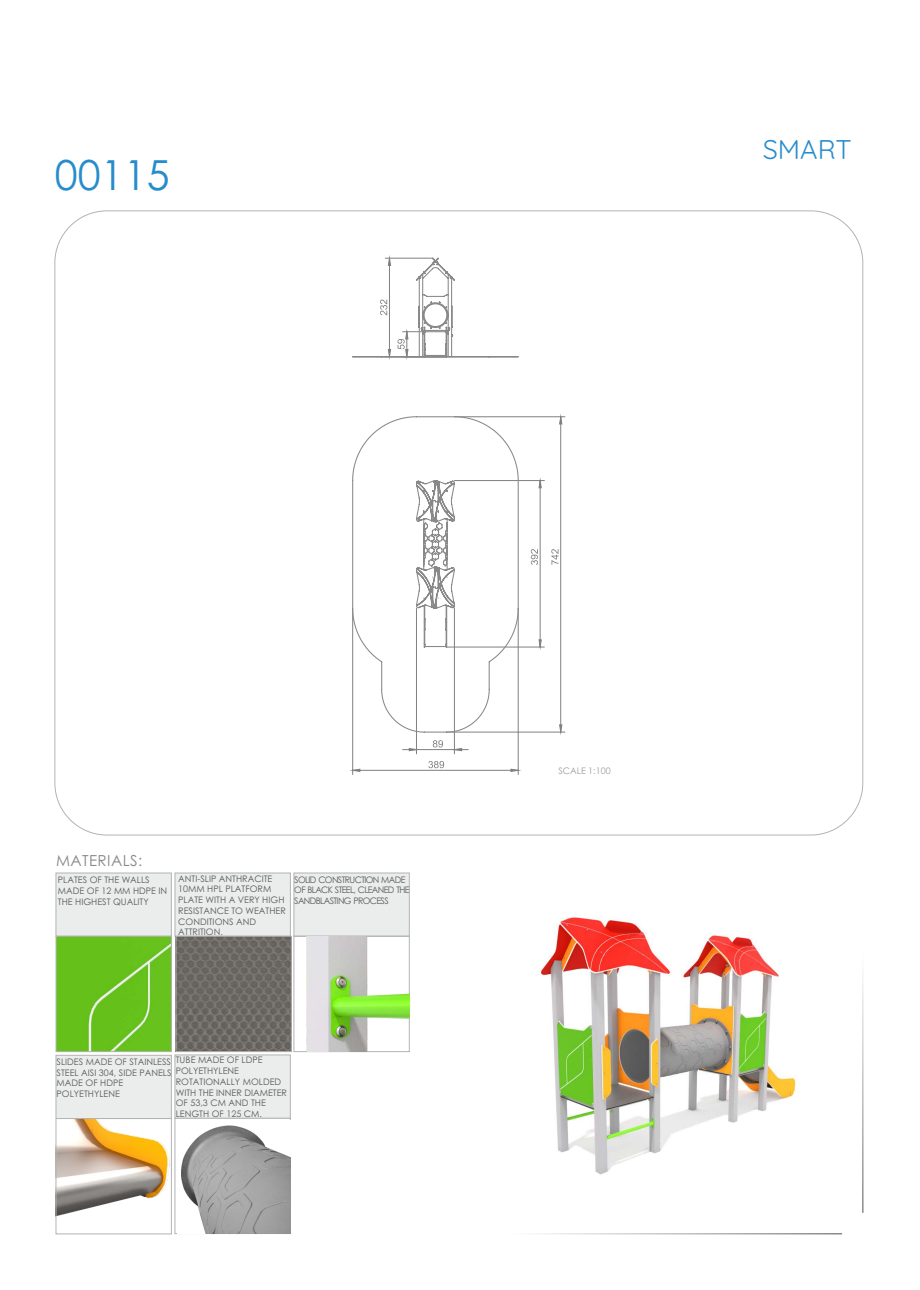
<style>
.page{position:relative;width:920px;height:1290px;background:#fff}
.page>*{position:absolute;margin:0;border:0;box-sizing:border-box;transform-origin:0 0}
.t1{font:41.4px "Century Gothic";color:#278ccc}
.t2{font:27px "Quicksand";color:#278ccc}
.t3{font:15.15px "Century Gothic";letter-spacing:.03em;color:#898989}
.t4{font:9px/10.6px "Century Gothic";color:#5b5b5b}
.t5{font:9px/10.6px "Century Gothic";letter-spacing:-.07em;color:#5b5b5b}
.t6{font:9px "Century Gothic";color:#9d9e9e}
</style>
<div class="page">
<hr style="left:511px;top:1233px;width:331px;height:1px;background:#898989">
<div style="left:56px;top:872px;width:116px;height:65px;background:#ebecec;border:1px solid #b2b3b3"></div>
<div style="left:56px;top:1055px;width:116px;height:64px;background:#ebecec;border:1px solid #b2b3b3"></div>
<div style="left:293px;top:872px;width:117px;height:65px;background:#ebecec;border:1px solid #b2b3b3"></div>
<div style="left:175px;top:872px;width:116px;height:65px;background:#ebecec;border:1px solid #b2b3b3"></div>
<img style="left:178px;top:938px;width:112px;height:112px">
<div style="left:176px;top:936px;width:116px;height:116px;border:1px solid #b2b3b3"></div>
<div style="left:293px;top:936px;width:117px;height:116px;border:1px solid #b2b3b3"></div>
<img style="left:294px;top:936px;width:115px;height:115px">
<img style="left:58px;top:1120px;width:112px;height:96px">
<div style="left:56px;top:1118px;width:116px;height:116px;border:1px solid #b2b3b3"></div>
<img style="left:58px;top:938px;width:112px;height:112px">
<div style="left:56px;top:936px;width:116px;height:116px;border:1px solid #b2b3b3"></div>
<hr style="left:862px;top:952px;width:1px;height:261px;background:#898989">
<img style="left:539px;top:917px;width:258px;height:258px">
<div style="left:174px;top:1118px;width:117px;height:116px;border:1px solid #b2b3b3"></div>
<div style="left:174px;top:1054px;width:117px;height:64px;background:#ebecec;border:1px solid #b2b3b3"></div>
<img style="left:178px;top:1121px;width:112px;height:112px">
<hr style="left:416px;top:608px;width:1px;height:146px;background:#808080">
<hr style="left:454px;top:608px;width:1px;height:146px;background:#808080">
<hr style="left:518px;top:608px;width:1px;height:166px;background:#808080">
<hr style="left:352px;top:608px;width:1px;height:166px;background:#808080">
<hr style="left:447px;top:647px;width:97px;height:1px;background:#808080">
<hr style="left:454px;top:480px;width:90px;height:1px;background:#808080">
<hr style="left:454px;top:416px;width:111px;height:1px;background:#808080">
<hr style="left:447px;top:732px;width:118px;height:1px;background:#808080">
<svg style="left:403px;top:740px;width:65px;height:12px"></svg>
<svg style="left:352px;top:761px;width:167px;height:11px"></svg>
<svg style="left:531px;top:481px;width:11px;height:167px"></svg>
<svg style="left:551px;top:416px;width:12px;height:317px"></svg>
<svg style="left:352px;top:416px;width:167px;height:317px"></svg>
<svg style="left:352px;top:256px;width:167px;height:102px"></svg>
<h1 class="t1" style="left:55px;top:159px;width:116px">00115</h1>
<h2 class="t2" style="left:763px;top:132px;width:90px">SMART</h2>
<h3 class="t3" style="left:56px;top:855px;width:88px">MATERIALS:</h3>
<p class="t4" style="left:178px;top:874px;width:109px">ANTI-SLIP ANTHRACITE<br>10MM HPL PLATFORM<br>PLATE WITH A VERY HIGH<br>RESISTANCE TO WEATHER<br>CONDITIONS AND<br>ATTRITION.</p>
<p class="t4" style="left:58px;top:875px;width:111px">PLATES OF THE WALLS<br>MADE OF 12 MM HDPE IN<br>THE HIGHEST QUALITY</p>
<p class="t5" style="left:294px;top:875px;width:117px">SOLID CONSTRUCTION MADE<br>OF BLACK STEEL, CLEANED THE<br>SANDBLASTING PROCESS</p>
<p class="t4" style="left:176px;top:1056px;width:113px">TUBE MADE OF LDPE<br>POLYETHYLENE<br>ROTATIONALLY MOLDED<br>WITH THE INNER DIAMETER<br>OF 53,3 CM AND THE<br>LENGTH OF 125 CM.</p>
<p class="t4" style="left:57px;top:1057px;width:116px">SLIDES MADE OF STAINLESS<br>STEEL AISI 304, SIDE PANELS<br>MADE OF HDPE<br>POLYETHYLENE</p>
<p class="t6" style="left:558px;top:768px;width:54px">SCALE 1:100</p>
</div>
